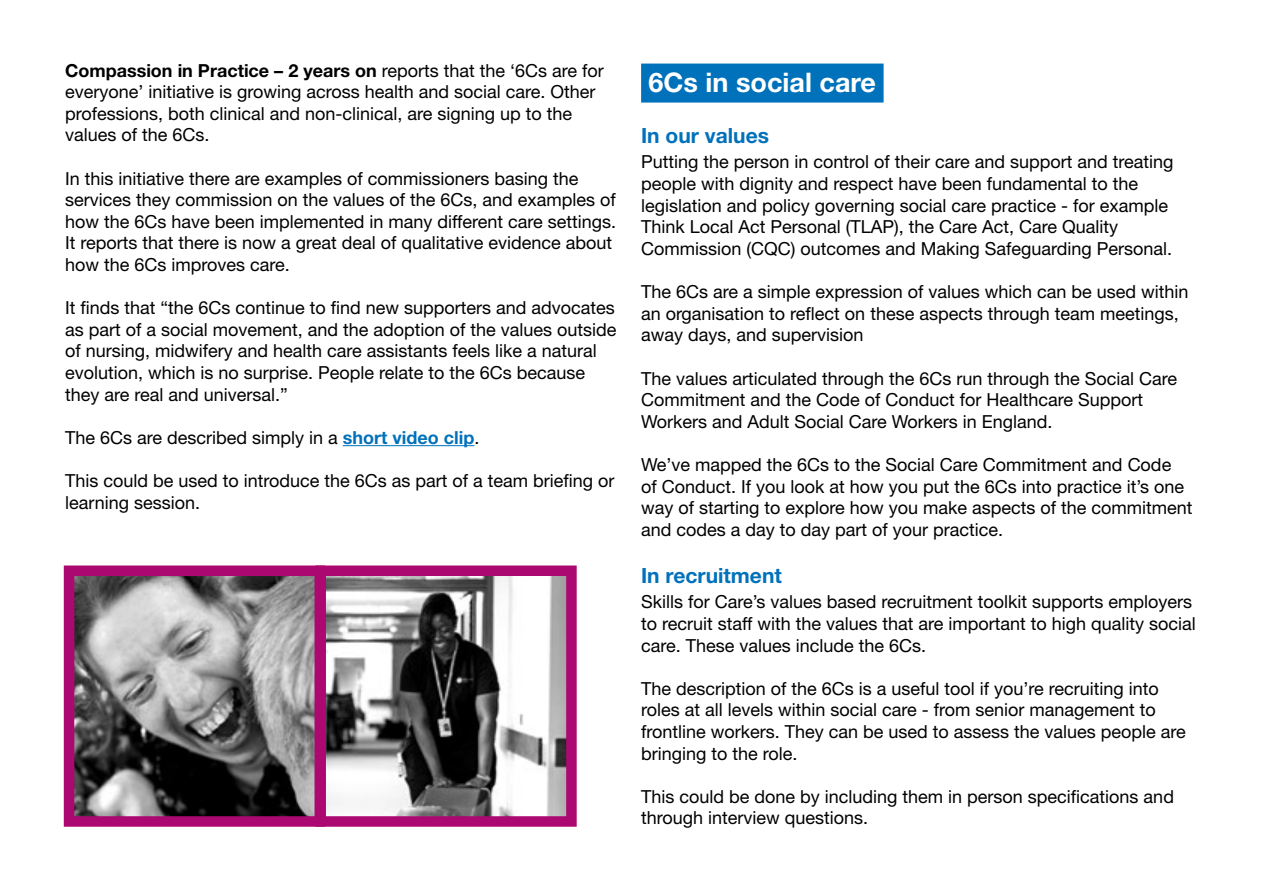
<style>
.page{position:relative;width:1263px;height:893px;background:#fff}
.page>*{position:absolute;margin:0;border:0;box-sizing:border-box;transform-origin:0 0}
.t1{font:700 27px "Helvetica Neue LT Std";color:#fff}
.t2{font:700 21px "Helvetica Neue LT Std";color:#0071bb}
.t3{font:18px/21.6px "Helvetica Neue LT Std";color:#000}
.s1{font-weight:700}
.s2{font-weight:700;color:#0071bb}
</style>
<div class="page">
<hr style="left:343px;top:445px;width:131px;height:1px;background:#0071bb">
<div style="left:641px;top:64px;width:242px;height:39px;background:#0071bb"></div>
<img style="left:75px;top:576px;width:491px;height:240px">
<div style="left:64px;top:565px;width:261px;height:262px;border:10px solid #ac0871"></div>
<div style="left:315px;top:565px;width:262px;height:262px;border:10px solid #ac0871"></div>
<p class="t3" style="left:65px;top:59px;width:540px"><span class="s1">Compassion in Practice – 2 years on</span> reports that the ‘6Cs are for everyone’ initiative is growing across health and social care. Other professions, both clinical and non-clinical, are signing up to the values of the 6Cs.</p>
<p class="t3" style="left:65px;top:167px;width:553px">In this initiative there are examples of commissioners basing the services they commission on the values of the 6Cs, and examples of how the 6Cs have been implemented in many different care settings.<br>It reports that there is now a great deal of qualitative evidence about how the 6Cs improves care.</p>
<p class="t3" style="left:65px;top:297px;width:553px">It finds that “the 6Cs continue to find new supporters and advocates as part of a social movement, and the adoption of the values outside of nursing, midwifery and health care assistants feels like a natural evolution, which is no surprise. People relate to the 6Cs because they are real and universal.”</p>
<p class="t3" style="left:65px;top:426px;width:416px">The 6Cs are described simply in a <span class="s2">short video clip</span>.</p>
<p class="t3" style="left:65px;top:470px;width:551px">This could be used to introduce the 6Cs as part of a team briefing or learning session.</p>
<h1 class="t1" style="left:649px;top:66px;width:229px">6Cs in social care</h1>
<p class="t2" style="left:641px;top:122px;width:129px">In our values</p>
<p class="t3" style="left:641px;top:151px;width:534px">Putting the person in control of their care and support and treating people with dignity and respect have been fundamental to the legislation and policy governing social care practice - for example Think Local Act Personal (TLAP), the Care Act, Care Quality Commission (CQC) outcomes and Making Safeguarding Personal.</p>
<p class="t3" style="left:641px;top:281px;width:549px">The 6Cs are a simple expression of values which can be used within an organisation to reflect on these aspects through team meetings, away days, and supervision</p>
<p class="t3" style="left:641px;top:367px;width:538px">The values articulated through the 6Cs run through the Social Care<br>Commitment and the Code of Conduct for Healthcare Support<br>Workers and Adult Social Care Workers in England.</p>
<p class="t3" style="left:641px;top:453px;width:553px">We’ve mapped the 6Cs to the Social Care Commitment and Code<br>of Conduct. If you look at how you put the 6Cs into practice it’s one way of starting to explore how you make aspects of the commitment and codes a day to day part of your practice.</p>
<p class="t2" style="left:641px;top:562px;width:142px">In recruitment</p>
<p class="t3" style="left:641px;top:591px;width:556px">Skills for Care’s values based recruitment toolkit supports employers to recruit staff with the values that are important to high quality social care. These values include the 6Cs.</p>
<p class="t3" style="left:641px;top:677px;width:546px">The description of the 6Cs is a useful tool if you’re recruiting into roles at all levels within social care - from senior management to frontline workers. They can be used to assess the values people are bringing to the role.</p>
<p class="t3" style="left:641px;top:785px;width:534px">This could be done by including them in person specifications and through interview questions.</p>
</div>
